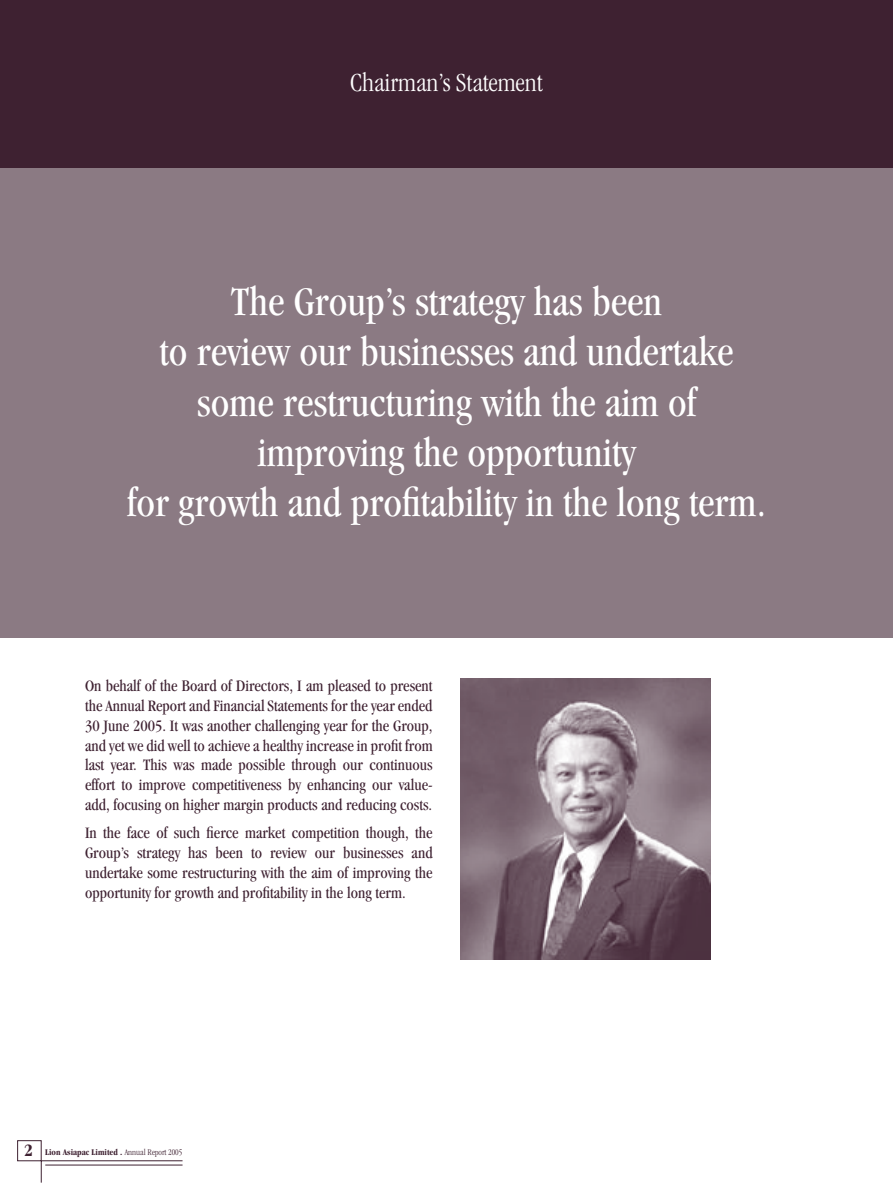
<style>
.page{position:relative;width:893px;height:1191px;background:#fff}
.page>*{position:absolute;margin:0;border:0;box-sizing:border-box;transform-origin:0 0}
.t1{font:condensed 42px/50.4px "Garamond";color:#fff;text-align:center}
.t2{font:300 condensed 27px "Garamond";color:#fff}
.t3{font:condensed 16.5px/19.8px "Garamond";color:#3e2131;text-align:justify}
.t4{font:700 condensed 9px "Garamond";color:#3e2131}
.s1{font-size:18px}
.s2{font-weight:300}
</style>
<div class="page">
<div style="left:17px;top:1140px;width:24px;height:21px;border:1px solid #3e2131"></div>
<svg style="left:41px;top:1161px;width:1px;height:21px"></svg>
<hr style="left:41px;top:1160px;width:142px;height:1px;background:#3e2131">
<hr style="left:45px;top:1164px;width:138px;height:1px;background:#3e2131">
<div style="left:0;top:121px;width:893px;height:517px;background:#8b7a83"></div>
<div style="left:0;top:0;width:893px;height:167px;background:#3e2131"></div>
<img style="left:460px;top:678px;width:251px;height:281px">
<h2 class="t2" style="left:350px;top:67px;width:194px">Chairman’s Statement</h2>
<h1 class="t1" style="left:127px;top:276px;width:640px">The Group’s strategy has been<br>to review our businesses and undertake some restructuring with the aim of improving the opportunity<br>for growth and profitability in the long term.</h1>
<p class="t3" style="left:85px;top:676px;width:349px">On behalf of the Board of Directors, I am pleased to present the Annual Report and Financial Statements for the year ended 30 June 2005. It was another challenging year for the Group, and yet we did well to achieve a healthy increase in profit from last year. This was made possible through our continuous effort to improve competitiveness by enhancing our value&shy;add, focusing on higher margin products and reducing costs.</p>
<p class="t3" style="left:85px;top:823px;width:349px">In the face of such fierce market competition though, the Group’s strategy has been to review our businesses and undertake some restructuring with the aim of improving the opportunity for growth and profitability in the long term.</p>
<p class="t4" style="left:24px;top:1147px;width:160px"><span class="s1">2</span> Lion Asiapac Limited . <span class="s2">Annual Report 2005</span></p>
</div>
